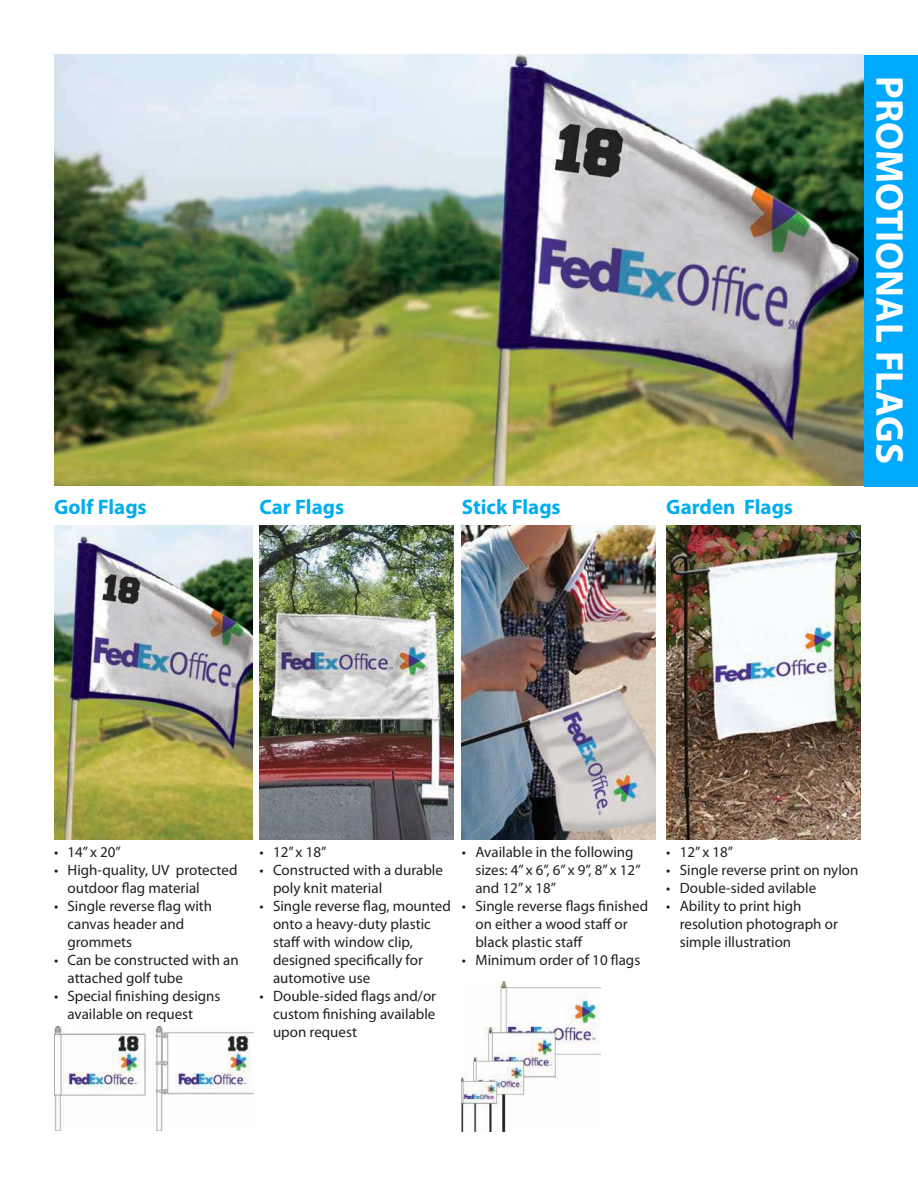
<style>
.page{position:relative;width:918px;height:1188px;background:#fff}
.page>*{position:absolute;margin:0;border:0;box-sizing:border-box;transform-origin:0 0}
.t1{font:700 39px "Myriad Pro";color:#fff}
.t2{font:700 21px "Myriad Pro";color:#00aeef}
.t3{font:15px/18px "Myriad Pro";color:#231f20}
</style>
<div class="page">
<div style="left:864px;top:55px;width:54px;height:432px;background:#00a9fb"></div>
<img style="left:54px;top:54px;width:810px;height:432px">
<img style="left:461px;top:981px;width:139px;height:151px">
<img style="left:54px;top:1026px;width:199px;height:104px">
<img style="left:54px;top:525px;width:198px;height:314px">
<img style="left:260px;top:525px;width:194px;height:314px">
<img style="left:462px;top:525px;width:194px;height:314px">
<img style="left:666px;top:525px;width:194px;height:314px">
<h2 class="t2" style="left:54px;top:499px;width:94px">Golf Flags</h2>
<h2 class="t2" style="left:260px;top:499px;width:86px">Car Flags</h2>
<h2 class="t2" style="left:462px;top:499px;width:100px">Stick Flags</h2>
<h2 class="t2" style="left:666px;top:499px;width:128px">Garden Flags</h2>
<h1 class="t1" style="left:904px;top:76px;width:389px;rotate:90deg">PROMOTIONAL FLAGS</h1>
<p class="t3" style="left:54px;top:842px;width:68px">• 14” x 20”</p>
<p class="t3" style="left:68px;top:860px;width:171px;text-indent:-14px">• High-quality, UV protected outdoor flag material</p>
<p class="t3" style="left:68px;top:896px;width:146px;text-indent:-14px">• Single reverse flag with canvas header and grommets</p>
<p class="t3" style="left:68px;top:950px;width:173px;text-indent:-14px">• Can be constructed with an attached golf tube</p>
<p class="t3" style="left:68px;top:986px;width:154px;text-indent:-14px">• Special finishing designs available on request</p>
<p class="t3" style="left:260px;top:843px;width:68px">• 12” x 18”</p>
<p class="t3" style="left:273px;top:861px;width:171px;text-indent:-14px">• Constructed with a durable poly knit material</p>
<p class="t3" style="left:273px;top:897px;width:179px;text-indent:-14px">• Single reverse flag, mounted onto a heavy-duty plastic staff with window clip, designed specifically for automotive use</p>
<p class="t3" style="left:273px;top:987px;width:165px;text-align:justify;text-indent:-14px">• Double-sided flags and/or custom finishing available upon request</p>
<p class="t3" style="left:475px;top:843px;width:167px;text-indent:-14px">• Available in the following sizes: 4” x 6”, 6” x 9”, 8” x 12” and 12” x 18”</p>
<p class="t3" style="left:475px;top:897px;width:174px;text-indent:-14px">• Single reverse flags finished on either a wood staff or black plastic staff</p>
<p class="t3" style="left:462px;top:951px;width:180px">• Minimum order of 10 flags</p>
<p class="t3" style="left:666px;top:843px;width:68px">• 12” x 18”</p>
<p class="t3" style="left:666px;top:861px;width:194px">• Single reverse print on nylon</p>
<p class="t3" style="left:666px;top:879px;width:151px">• Double-sided avilable</p>
<p class="t3" style="left:680px;top:897px;width:160px;text-indent:-13px">• Ability to print high resolution photograph or simple illustration</p>
</div>
